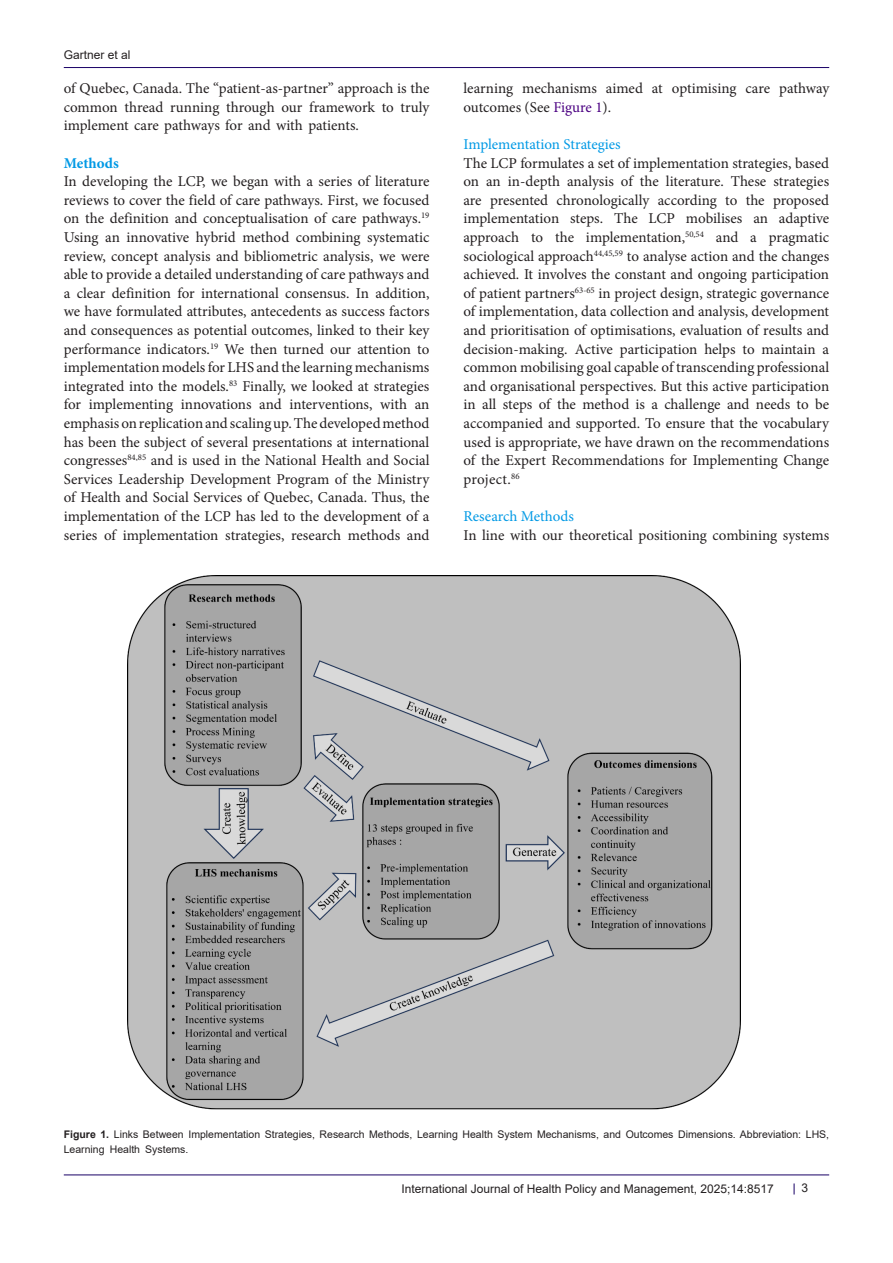
<style>
.page{position:relative;width:893px;height:1263px;background:#fff}
.page>*{position:absolute;margin:0;border:0;box-sizing:border-box;transform-origin:0 0}
.t1{font:15px/18.6px "Minion Pro";color:#231f20;text-align:justify}
.t2{font:15px "Minion Pro";color:#0099e5}
.heading_1{font:700 15px "Minion Pro";color:#0099e5}
.t3{font:12px "Arial";color:#231f20}
.t4{font:10.5px/15px "Arial";color:#231f20}
.s1{color:#4b0082}
.s2{font-weight:700}
</style>
<div class="page">
<hr style="left:64px;top:67px;width:765px;height:1px;background:#190066">
<hr style="left:64px;top:1175px;width:765px;height:1px;background:#190066">
<img style="left:128px;top:575px;width:613px;height:535px">
<p class="t3" style="left:64px;top:46px;width:68px">Gartner et al</p>
<p class="t1" style="left:64px;top:79px;width:367px">of Quebec, Canada. The “patient-as-partner” approach is the common thread running through our framework to truly implement care pathways for and with patients.</p>
<p class="heading_1" style="left:64px;top:152px;width:56px">Methods</p>
<p class="t1" style="left:64px;top:172px;width:367px">In developing the LCP, we began with a series of literature reviews to cover the field of care pathways. First, we focused on the definition and conceptualisation of care pathways.<sup>19<br></sup>Using an innovative hybrid method combining systematic review, concept analysis and bibliometric analysis, we were able to provide a detailed understanding of care pathways and a clear definition for international consensus. In addition, we have formulated attributes, antecedents as success factors and consequences as potential outcomes, linked to their key performance indicators.<sup>19</sup> We then turned our attention to implementation models for LHS and the learning mechanisms integrated into the models.<sup>83</sup> Finally, we looked at strategies for implementing innovations and interventions, with an emphasis on replication and scaling up. The developed method has been the subject of several presentations at international congresses<sup>84,85</sup> and is used in the National Health and Social Services Leadership Development Program of the Ministry of Health and Social Services of Quebec, Canada. Thus, the implementation of the LCP has led to the development of a series of implementation strategies, research methods and</p>
<p class="t1" style="left:463px;top:79px;width:367px">learning mechanisms aimed at optimising care pathway outcomes (See <span class="s1">Figure 1</span>).</p>
<p class="t2" style="left:463px;top:134px;width:159px">Implementation Strategies</p>
<p class="t1" style="left:463px;top:154px;width:367px">The LCP formulates a set of implementation strategies, based on an in-depth analysis of the literature. These strategies are presented chronologically according to the proposed implementation steps. The LCP mobilises an adaptive approach to the implementation,<sup>50,54</sup> and a pragmatic sociological approach<sup>44,45,59</sup> to analyse action and the changes achieved. It involves the constant and ongoing participation of patient partners<sup>63-65</sup> in project design, strategic governance of implementation, data collection and analysis, development and prioritisation of optimisations, evaluation of results and decision-making. Active participation helps to maintain a common mobilising goal capable of transcending professional and organisational perspectives. But this active participation in all steps of the method is a challenge and needs to be accompanied and supported. To ensure that the vocabulary used is appropriate, we have drawn on the recommendations of the Expert Recommendations for Implementing Change project.<sup>86</sup></p>
<p class="t2" style="left:463px;top:506px;width:112px">Research Methods</p>
<p class="t1" style="left:463px;top:526px;width:367px">In line with our theoretical positioning combining systems</p>
<p class="t4" style="left:64px;top:1126px;width:767px"><span class="s2">Figure 1.</span> Links Between Implementation Strategies, Research Methods, Learning Health System Mechanisms, and Outcomes Dimensions. Abbreviation: LHS,<br>Learning Health Systems.</p>
<p class="t3" style="left:402px;top:1180px;width:374px">International Journal of Health Policy and Management, 2025;14:8517</p>
<p class="t3" style="left:801px;top:1180px;width:8px">3</p>
</div>
